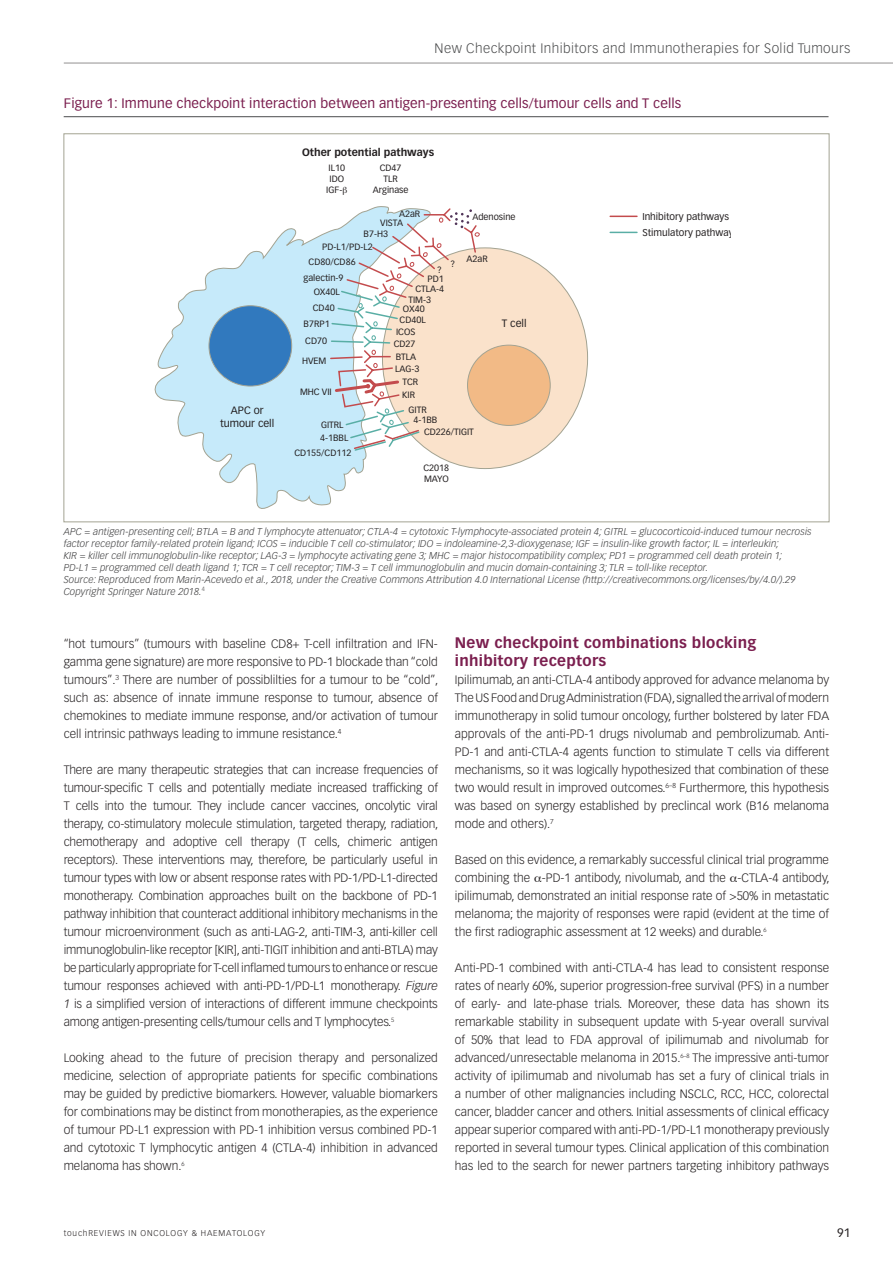
<style>
.page{position:relative;width:893px;height:1263px;background:#fff}
.page>*{position:absolute;margin:0;border:0;box-sizing:border-box;transform-origin:0 0}
.t1{font:700 15px/18px "Vectora LT Std";letter-spacing:.02em;color:#7b1f4f}
.t2{font:13.5px "Vectora LT Std";letter-spacing:.01em;color:#7b1f4f}
.t3{font:300 13.5px "Vectora LT Std";letter-spacing:.03em;color:#4b4c4d}
.t4{font:300 12px/18px "Vectora LT Std";color:#231f20;text-align:justify}
.t5{font:12px "Vectora LT Std";color:#231f20}
.t6{font:700 10.5px "Vectora LT Std";color:#231f20}
.t7{font:10.5px/12.6px "Vectora LT Std";color:#231f20;text-align:center}
.t8{font:italic 300 9.75px/12px "Vectora LT Std";letter-spacing:.01em;color:#3e3e3f}
.t9{font:9.75px/16px "Vectora LT Std";color:#231f20}
.t10{font:9px/10.9px "Vectora LT Std";color:#231f20}
.t11{font:300 8.25px "Vectora LT Std";letter-spacing:.1em;color:#231f20}
.s1{font-style:italic}
</style>
<div class="page">
<hr style="left:64px;top:63px;width:829px;height:1px;background:#231f20">
<hr style="left:64px;top:116px;width:764px;height:1px;background:#4b4c4d">
<svg style="left:155px;top:206px;width:288px;height:303px"></svg>
<div style="left:382px;top:248px;width:206px;height:221px;background:#fae2cb;border-radius:50%"></div>
<svg style="left:329px;top:207px;width:151px;height:245px"></svg>
<div style="left:209px;top:306px;width:83px;height:80px;background:#3179be;border-radius:50%"></div>
<div style="left:209px;top:305px;width:83px;height:81px;border:1px solid #a3a392;border-radius:50%"></div>
<div style="left:467px;top:345px;width:83px;height:80px;background:#f2ba86;border-radius:50%"></div>
<div style="left:467px;top:345px;width:84px;height:81px;border:1px solid #a3a392;border-radius:50%"></div>
<svg style="left:610px;top:216px;width:27px;height:1px"></svg>
<svg style="left:610px;top:232px;width:27px;height:1px"></svg>
<p class="t3" style="left:435px;top:41px;width:417px">New Checkpoint Inhibitors and Immunotherapies for Solid Tumours</p>
<p class="t2" style="left:64px;top:95px;width:619px">Figure 1: Immune checkpoint interaction between antigen-presenting cells/tumour cells and T cells</p>
<p class="t6" style="left:302px;top:145px;width:134px">Other potential pathways</p>
<p class="t10" style="left:326px;top:163px;width:20px;text-align:center">IL10<br>IDO<br>IGF-</p>
<p class="t10" style="left:373px;top:163px;width:37px;text-align:center">CD47<br>TLR<br>Arginase</p>
<p class="t10" style="left:472px;top:211px;width:45px">Adenosine</p>
<p class="t10" style="left:466px;top:253px;width:23px">A2aR</p>
<p class="t10" style="left:450px;top:258px;width:6px">?</p>
<p class="t10" style="left:428px;top:266px;width:18px;line-height:8.9px;text-align:right">?<br>PD1</p>
<p class="t10" style="left:403px;top:295px;width:30px;line-height:9px;text-indent:6px">TIM-3<br>OX40</p>
<p class="t10" style="left:400px;top:314px;width:28px">CD40L</p>
<p class="t10" style="left:396px;top:326px;width:21px">ICOS</p>
<p class="t10" style="left:394px;top:338px;width:23px">CD27</p>
<p class="t10" style="left:396px;top:351px;width:22px">BTLA</p>
<p class="t10" style="left:395px;top:364px;width:26px">LAG-3</p>
<p class="t10" style="left:402px;top:376px;width:17px">TCR</p>
<p class="t10" style="left:409px;top:388px;width:20px;line-height:14.5px;text-indent:-6px">KIR<br>GITR</p>
<p class="t10" style="left:294px;top:447px;width:59px">CD155/CD112</p>
<p class="t10" style="left:380px;top:209px;width:41px;line-height:9.8px;text-indent:19px">A2aR<br>VISTA</p>
<p class="t10" style="left:322px;top:228px;width:67px;line-height:12.5px;text-indent:41px">B7-H3<br>PD-L1/PD-L2</p>
<p class="t10" style="left:309px;top:257px;width:49px">CD80/CD86</p>
<p class="t9" style="left:642px;top:209px;width:93px">Inhibitory pathways<br>Stimulatory pathway</p>
<p class="t10" style="left:304px;top:272px;width:42px">galectin-9</p>
<p class="t10" style="left:415px;top:283px;width:30px">CTLA-4</p>
<p class="t10" style="left:314px;top:286px;width:28px">OX40L</p>
<p class="t10" style="left:313px;top:302px;width:23px">CD40</p>
<p class="t7" style="left:502px;top:317px;width:26px">T cell</p>
<p class="t10" style="left:304px;top:318px;width:28px">B7RP1</p>
<p class="t10" style="left:305px;top:336px;width:23px">CD70</p>
<p class="t10" style="left:302px;top:355px;width:26px">HVEM</p>
<p class="t10" style="left:300px;top:387px;width:33px">MHC VII</p>
<p class="t7" style="left:220px;top:404px;width:56px">APC or tumour cell</p>
<p class="t10" style="left:424px;top:414px;width:51px;line-height:12.3px;text-indent:-11px">4-1BB<br>CD226/TIGIT</p>
<p class="t10" style="left:321px;top:419px;width:24px">GITRL</p>
<p class="t10" style="left:320px;top:433px;width:30px">4-1BBL</p>
<p class="t10" style="left:423px;top:462px;width:27px">C2018<br>MAYO</p>
<p class="t8" style="left:64px;top:525px;width:750px">APC = antigen-presenting cell; BTLA = B and T lymphocyte attenuator; CTLA-4 = cytotoxic T-lymphocyte-associated protein 4; GITRL = glucocorticoid-induced tumour necrosis factor receptor family-related protein ligand; ICOS = inducible T cell co-stimulator; IDO = indoleamine-2,3-dioxygenase; IGF = insulin-like growth factor; IL = interleukin;<br>KIR = killer cell immunoglobulin-like receptor; LAG-3 = lymphocyte activating gene 3; MHC = major histocompatibility complex; PD1 = programmed cell death protein 1;<br>PD-L1 = programmed cell death ligand 1; TCR = T cell receptor; TIM-3 = T cell immunoglobulin and mucin domain-containing 3; TLR = toll-like receptor.<br>Source: Reproduced from Marin-Acevedo et al., 2018, under the Creative Commons Attribution 4.0 International License (http://creativecommons.org/licenses/by/4.0/).29<br>Copyright Springer Nature 2018.<sup>4</sup></p>
<p class="t4" style="left:64px;top:635px;width:376px">“hot tumours” (tumours with baseline CD8+ T-cell infiltration and IFN&shy;gamma gene signature) are more responsive to PD-1 blockade than “cold tumours”.<sup>3</sup> There are number of possiblilties for a tumour to be “cold”, such as: absence of innate immune response to tumour, absence of chemokines to mediate immune response, and/or activation of tumour cell intrinsic pathways leading to immune resistance.<sup>4</sup></p>
<p class="t4" style="left:64px;top:761px;width:376px">There are many therapeutic strategies that can increase frequencies of tumour-specific T cells and potentially mediate increased trafficking of T cells into the tumour. They include cancer vaccines, oncolytic viral therapy, co-stimulatory molecule stimulation, targeted therapy, radiation, chemotherapy and adoptive cell therapy (T cells, chimeric antigen receptors). These interventions may, therefore, be particularly useful in tumour types with low or absent response rates with PD-1/PD-L1-directed monotherapy. Combination approaches built on the backbone of PD-1 pathway inhibition that counteract additional inhibitory mechanisms in the tumour microenvironment (such as anti-LAG-2, anti-TIM-3, anti-killer cell immunoglobulin-like receptor [KIR], anti-TIGIT inhibition and anti-BTLA) may be particularly appropriate for T-cell inflamed tumours to enhance or rescue tumour responses achieved with anti-PD-1/PD-L1 monotherapy. <span class="s1">Figure 1</span> is a simplified version of interactions of different immune checkpoints among antigen-presenting cells/tumour cells and T lymphocytes.<sup>5</sup></p>
<p class="t4" style="left:64px;top:1049px;width:376px">Looking ahead to the future of precision therapy and personalized medicine, selection of appropriate patients for specific combinations may be guided by predictive biomarkers. However, valuable biomarkers for combinations may be distinct from monotherapies, as the experience of tumour PD-L1 expression with PD-1 inhibition versus combined PD-1 and cytotoxic T lymphocytic antigen 4 (CTLA-4) inhibition in advanced melanoma has shown.<sup>6</sup></p>
<p class="t1" style="left:455px;top:634px;width:303px">New checkpoint combinations blocking inhibitory receptors</p>
<p class="t4" style="left:455px;top:671px;width:376px">Ipilimumab, an anti-CTLA-4 antibody approved for advance melanoma by The US Food and Drug Administration (FDA), signalled the arrival of modern immunotherapy in solid tumour oncology, further bolstered by later FDA approvals of the anti-PD-1 drugs nivolumab and pembrolizumab. Anti-PD-1 and anti-CTLA-4 agents function to stimulate T cells via different mechanisms, so it was logically hypothesized that combination of these two would result in improved outcomes.<sup>6–8</sup> Furthermore, this hypothesis was based on synergy established by preclincal work (B16 melanoma mode and others).<sup>7</sup></p>
<p class="t4" style="left:455px;top:851px;width:376px">Based on this evidence, a remarkably successful clinical trial programme combining the -PD-1 antibody, nivolumab, and the -CTLA-4 antibody, ipilimumab, demonstrated an initial response rate of &gt;50% in metastatic melanoma; the majority of responses were rapid (evident at the time of the first radiographic assessment at 12 weeks) and durable.<sup>6</sup></p>
<p class="t4" style="left:455px;top:959px;width:376px">Anti-PD-1 combined with anti-CTLA-4 has lead to consistent response rates of nearly 60%, superior progression-free survival (PFS) in a number of early- and late-phase trials. Moreover, these data has shown its remarkable stability in subsequent update with 5-year overall survival of 50% that lead to FDA approval of ipilimumab and nivolumab for advanced/unresectable melanoma in 2015.<sup>6–8</sup> The impressive anti-tumor activity of ipilimumab and nivolumab has set a fury of clinical trials in a number of other malignancies including NSCLC, RCC, HCC, colorectal cancer, bladder cancer and others. Initial assessments of clinical efficacy appear superior compared with anti-PD-1/PD-L1 monotherapy previously reported in several tumour types. Clinical application of this combination has led to the search for newer partners targeting inhibitory pathways</p>
<p class="t11" style="left:64px;top:1228px;width:203px">touchREVIEWS IN ONCOLOGY &amp; HAEMATOLOGY</p>
<p class="t5" style="left:837px;top:1226px;width:15px">91</p>
</div>
